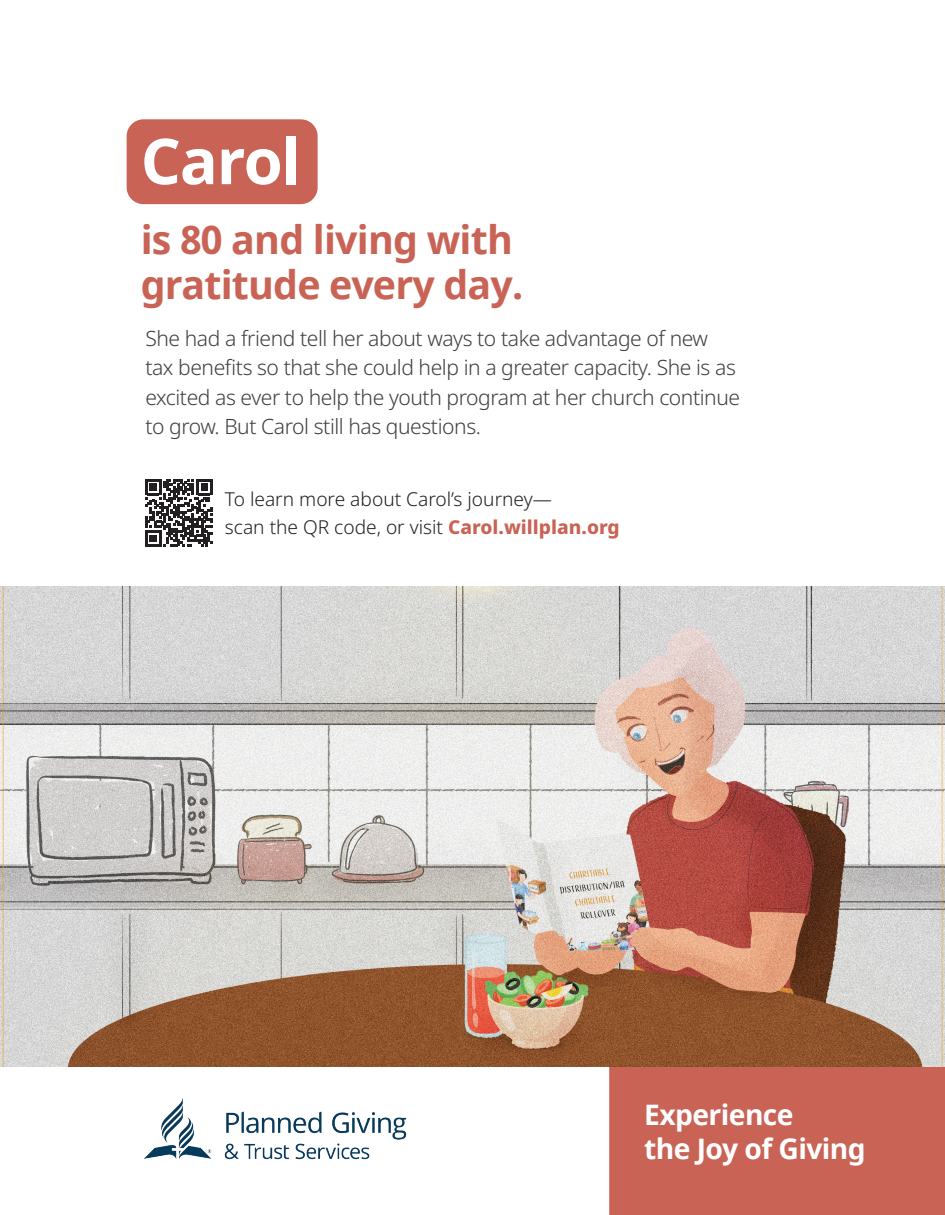
<style>
.page{position:relative;width:945px;height:1215px;background:#fff}
.page>*{position:absolute;margin:0;border:0;box-sizing:border-box;transform-origin:0 0}
.t1{font:700 63.3px "Noto Sans";letter-spacing:-.02em;color:#fff}
.t2{font:700 39.3px/45px "Noto Sans";letter-spacing:-.02em;color:#c86356}
.t3{font:700 28.2px/34.5px "Noto Sans";letter-spacing:-.02em;color:#fff}
.t4{font:300 21px/29.5px "Noto Sans";letter-spacing:-.02em;color:#3e3e3f}
.t5{font:300 19.2px/27.2px "Noto Sans";color:#231f20}
.s1{font-weight:800;color:#c86356}
</style>
<div class="page">
<div style="left:609px;top:1066px;width:336px;height:149px;background:#c86356"></div>
<img style="left:144px;top:1098px;width:263px;height:61px">
<img style="left:0;top:587px;width:945px;height:479px">
<div style="left:127px;top:119px;width:191px;height:85px;background:#c86356;border-radius:17px"></div>
<svg style="left:145px;top:479px;width:67px;height:67px"></svg>
<h1 class="t1" style="left:141px;top:117px;width:162px">Carol</h1>
<h2 class="t2" style="left:141px;top:219px;width:384px">is 80 and living with gratitude every day.</h2>
<p class="t4" style="left:145px;top:324px;width:596px">She had a friend tell her about ways to take advantage of new tax benefits so that she could help in a greater capacity. She is as excited as ever to help the youth program at her church continue to grow. But Carol still has questions.</p>
<p class="t5" style="left:225px;top:486px;width:396px">To learn more about Carol’s journey—<br>scan the QR code, or visit <span class="s1">Carol.willplan.org</span></p>
<h3 class="t3" style="left:644px;top:1098px;width:223px">Experience<br>the Joy of Giving</h3>
</div>
